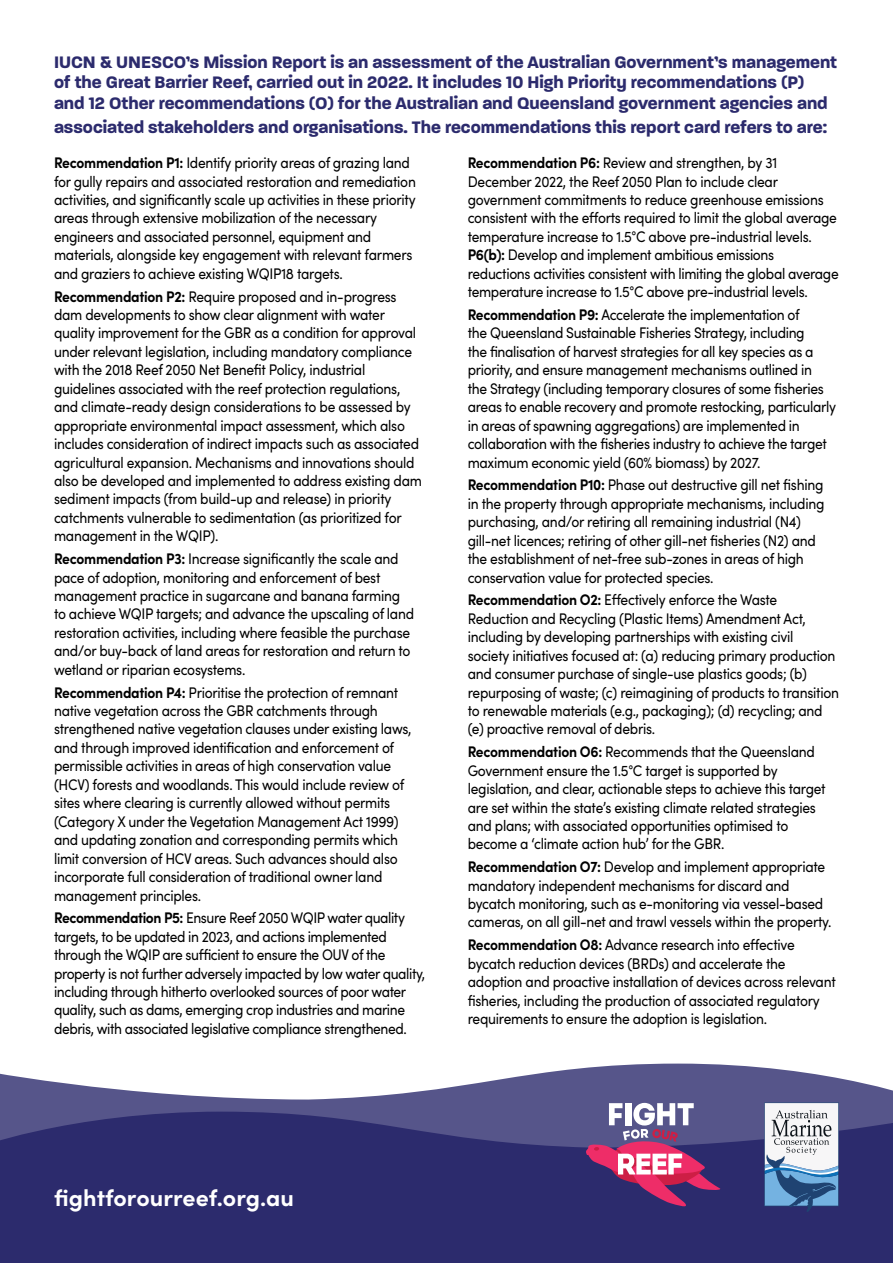
<style>
.page{position:relative;width:893px;height:1263px;background:#fff}
.page>*{position:absolute;margin:0;border:0;box-sizing:border-box;transform-origin:0 0}
.t1{font:700 23.25px "Sofia Pro";letter-spacing:.005em;color:#fff}
.t2{font:700 18px/20.7px "Paralucent";color:#2c2b6d}
.t3{font:15.3px/18.5px "Sofia Pro";letter-spacing:-.02em;color:#000;scale:.9 1}
.s1{font-weight:700}
</style>
<div class="page">
<svg style="left:0;top:1063px;width:893px;height:48px;fill:#56558a"></svg>
<svg style="left:0;top:1111px;width:893px;height:152px;background:#2f2e6f"></svg>
<svg style="left:586px;top:1103px;width:135px;height:104px;background:#865889"></svg>
<svg style="left:764px;top:1102px;width:75px;height:110px"></svg>
<p class="t2" style="left:54px;top:51px;width:785px">IUCN &amp; UNESCO’s Mission Report is an assessment of the Australian Government’s management of the Great Barrier Reef, carried out in 2022. It includes 10 High Priority recommendations (P) and 12 Other recommendations (O) for the Australian and Queensland government agencies and</p>
<p class="t2" style="left:54px;top:116px;width:775px">associated stakeholders and organisations. The recommendations this report card refers to are:</p>
<p class="t3" style="left:54px;top:153px;width:404px"><span class="s1">Recommendation P1:</span> Identify priority areas of grazing land for gully repairs and associated restoration and remediation activities, and significantly scale up activities in these priority areas through extensive mobilization of the necessary engineers and associated personnel, equipment and materials, alongside key engagement with relevant farmers and graziers to achieve existing WQIP18 targets.</p>
<p class="t3" style="left:54px;top:286px;width:410px"><span class="s1">Recommendation P2:</span> Require proposed and in-progress dam developments to show clear alignment with water quality improvement for the GBR as a condition for approval under relevant legislation, including mandatory compliance with the 2018 Reef 2050 Net Benefit Policy, industrial guidelines associated with the reef protection regulations, and climate-ready design considerations to be assessed by appropriate environmental impact assessment, which also includes consideration of indirect impacts such as associated agricultural expansion. Mechanisms and innovations should also be developed and implemented to address existing dam sediment impacts (from build-up and release) in priority catchments vulnerable to sedimentation (as prioritized for management in the WQIP).</p>
<p class="t3" style="left:54px;top:549px;width:402px"><span class="s1">Recommendation P3:</span> Increase significantly the scale and pace of adoption, monitoring and enforcement of best management practice in sugarcane and banana farming to achieve WQIP targets; and advance the upscaling of land restoration activities, including where feasible the purchase and/or buy-back of land areas for restoration and return to wetland or riparian ecosystems.</p>
<p class="t3" style="left:54px;top:682px;width:399px"><span class="s1">Recommendation P4:</span> Prioritise the protection of remnant native vegetation across the GBR catchments through strengthened native vegetation clauses under existing laws, and through improved identification and enforcement of permissible activities in areas of high conservation value (HCV) forests and woodlands. This would include review of sites where clearing is currently allowed without permits (Category X under the Vegetation Management Act 1999) and updating zonation and corresponding permits which limit conversion of HCV areas. Such advances should also incorporate full consideration of traditional owner land management principles.</p>
<p class="t3" style="left:54px;top:908px;width:414px"><span class="s1">Recommendation P5:</span> Ensure Reef 2050 WQIP water quality targets, to be updated in 2023, and actions implemented through the WQIP are sufficient to ensure the OUV of the property is not further adversely impacted by low water quality, including through hitherto overlooked sources of poor water quality, such as dams, emerging crop industries and marine debris, with associated legislative compliance strengthened.</p>
<p class="t3" style="left:468px;top:153px;width:414px"><span class="s1">Recommendation P6:</span> Review and strengthen, by 31<br>December 2022, the Reef 2050 Plan to include clear government commitments to reduce greenhouse emissions consistent with the efforts required to limit the global average temperature increase to 1.5°C above pre-industrial levels.<br><span class="s1">P6(b):</span> Develop and implement ambitious emissions reductions activities consistent with limiting the global average temperature increase to 1.5°C above pre-industrial levels.</p>
<p class="t3" style="left:468px;top:304px;width:411px"><span class="s1">Recommendation P9:</span> Accelerate the implementation of<br>the Queensland Sustainable Fisheries Strategy, including<br>the finalisation of harvest strategies for all key species as a priority, and ensure management mechanisms outlined in<br>the Strategy (including temporary closures of some fisheries areas to enable recovery and promote restocking, particularly in areas of spawning aggregations) are implemented in collaboration with the fisheries industry to achieve the target maximum economic yield (60% biomass) by 2027.</p>
<p class="t3" style="left:468px;top:475px;width:398px"><span class="s1">Recommendation P10:</span> Phase out destructive gill net fishing in the property through appropriate mechanisms, including purchasing, and/or retiring all remaining industrial (N4) gill-net licences; retiring of other gill-net fisheries (N2) and the establishment of net-free sub-zones in areas of high conservation value for protected species.</p>
<p class="t3" style="left:468px;top:590px;width:414px"><span class="s1">Recommendation O2:</span> Effectively enforce the Waste Reduction and Recycling (Plastic Items) Amendment Act, including by developing partnerships with existing civil society initiatives focused at: (a) reducing primary production and consumer purchase of single-use plastics goods; (b) repurposing of waste; (c) reimagining of products to transition to renewable materials (e.g., packaging); (d) recycling; and (e) proactive removal of debris.</p>
<p class="t3" style="left:468px;top:742px;width:399px"><span class="s1">Recommendation O6:</span> Recommends that the Queensland Government ensure the 1.5°C target is supported by legislation, and clear, actionable steps to achieve this target are set within the state’s existing climate related strategies and plans; with associated opportunities optimised to become a ‘climate action hub’ for the GBR.</p>
<p class="t3" style="left:468px;top:857px;width:406px"><span class="s1">Recommendation O7:</span> Develop and implement appropriate mandatory independent mechanisms for discard and bycatch monitoring, such as e-monitoring via vessel-based cameras, on all gill-net and trawl vessels within the property.</p>
<p class="t3" style="left:468px;top:935px;width:410px"><span class="s1">Recommendation O8:</span> Advance research into effective bycatch reduction devices (BRDs) and accelerate the adoption and proactive installation of devices across relevant fisheries, including the production of associated regulatory requirements to ensure the adoption is legislation.</p>
<h1 class="t1" style="left:54px;top:1180px;width:242px">fightforourreef.org.au</h1>
</div>
